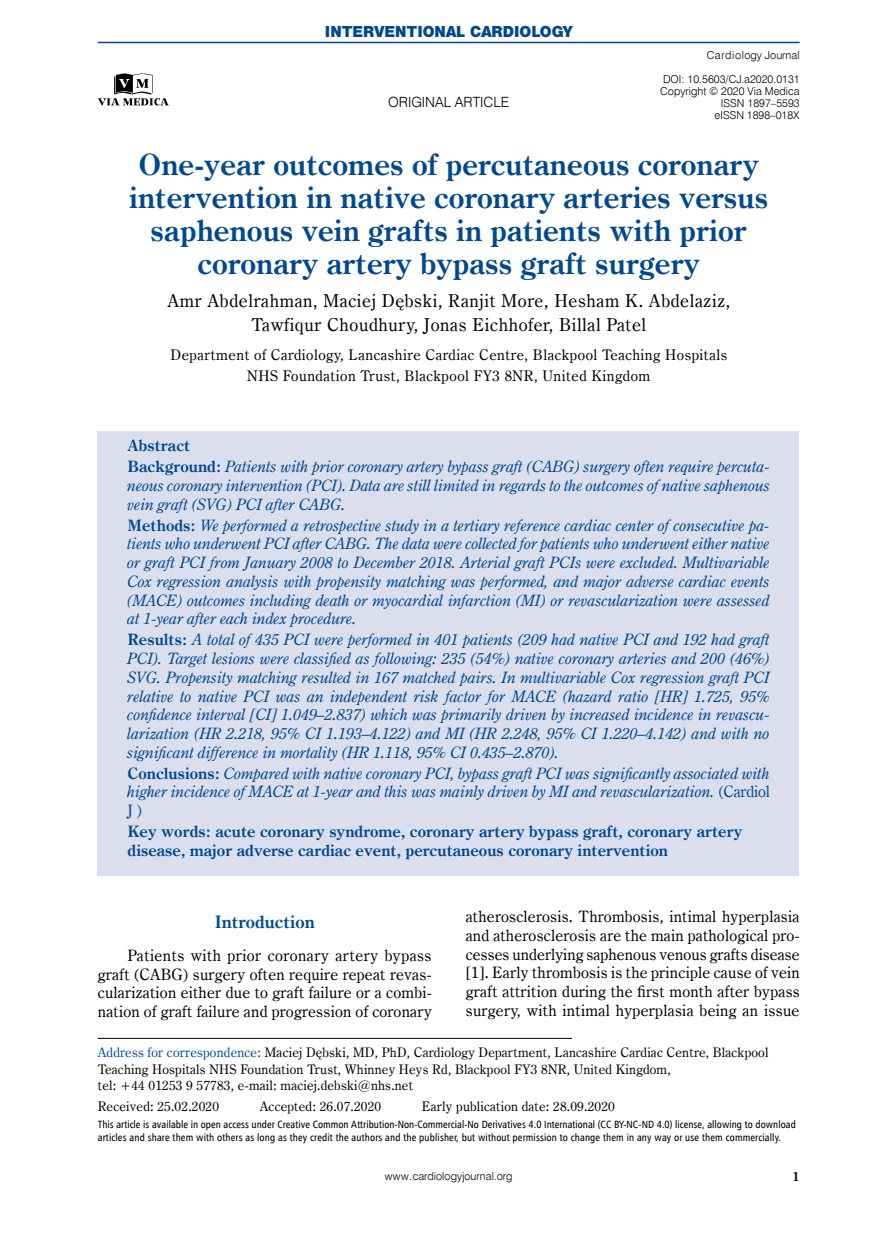
<style>
.page{position:relative;width:872px;height:1234px;background:#fff}
.page>*{position:absolute;margin:0;border:0;box-sizing:border-box;transform-origin:0 0}
.t1{font:700 29.4px/33px "Century Oldst EU";color:#004990;text-align:center}
.t2{font:17.85px/24px "Century Oldst EU";letter-spacing:.035em;color:#000;text-align:center}
.t3{font:700 17.25px "Century Oldst EU";color:#004990}
.t4{font:italic 15.75px/18.8px "Century Oldst EU";color:#004990;text-align:justify}
.t5{font:15.75px/18.8px "Century Oldst EU";letter-spacing:.015em;color:#000;text-align:justify}
.t6{font:700 15.75px/18.8px "Century Oldst EU";color:#004990}
.t7{font:14.7px/21px "Century Oldst EU";letter-spacing:.035em;color:#000;text-align:center}
.t8{font:14.1px "Swis 721 Blk 2 EU";color:#004990}
.t9{font:14.1px "Swis 721 Lt EU";color:#000}
.t10{font:13.2px/16.5px "Century Oldst EU";letter-spacing:.015em;color:#000}
.t11{font:700 12.75px "Century Oldst EU";color:#000}
.t12{font:10.95px/12px "Swis 721 Lt EU";color:#000;text-align:right}
.t13{font:10.5px/12.8px "Humnst 777 Cn EU";color:#000}
.s1{font-weight:700;font-style:normal}
.s2{font-style:normal}
.s3{color:#004990}
</style>
<div class="page">
<hr style="left:98px;top:1037px;width:474px;height:1px;background:#000">
<div style="left:97px;top:431px;width:702px;height:444px;background:#dbdeed"></div>
<hr style="left:98px;top:42px;width:701px;height:1px;background:#004990">
<svg style="left:98px;top:74px;width:71px;height:32px"></svg>
<p class="t8" style="left:325px;top:22px;width:249px">INTERVENTIONAL CARDIOLOGY</p>
<p class="t9" style="left:388px;top:93px;width:123px">Ori ginal artic le</p>
<p class="t12" style="left:663px;top:43px;width:138px;line-height:24px">Cardiology Journal<br>DOI: 10.5603/CJ.a2020.0131</p>
<p class="t12" style="left:660px;top:85px;width:141px">Copyright © 2020 Via Medica<br>ISSN 1897–5593<br>eISSN 1898–018X</p>
<h1 class="t1" style="left:129px;top:149px;width:640px">One-year outcomes of percutaneous coronary intervention in native coronary arteries versus saphenous vein grafts in patients with prior coronary artery bypass graft surgery</h1>
<p class="t2" style="left:167px;top:289px;width:564px">Amr Abdelrahman, Maciej Dębski, Ranjit More, Hesham K. Abdelaziz,<br>Tawfiqur Choudhury, Jonas Eichhofer, Billal Patel</p>
<p class="t7" style="left:170px;top:345px;width:558px">Department of Cardiology, Lancashire Cardiac Centre, Blackpool Teaching Hospitals<br>NHS Foundation Trust, Blackpool FY3 8NR, United Kingdom</p>
<p class="t4" style="left:128px;top:435px;width:644px;line-height:20.9px"><span class="s1">Abstract<br>Background:</span> Patients with prior coronary artery bypass graft (CABG) surgery often require percuta-</p>
<p class="t4" style="left:128px;top:476px;width:644px">neous coronary intervention (PCI). Data are still limited in regards to the outcomes of native saphenous vein graft (SVG) PCI after CABG.</p>
<p class="t4" style="left:128px;top:515px;width:644px"><span class="s1">Methods:</span> We performed a retrospective study in a tertiary reference cardiac center of consecutive pa&shy;tients who underwent PCI after CABG. The data were collected for patients who underwent either native or graft PCI from January 2008 to December 2018. Arterial graft PCIs were excluded. Multivariable Cox regression analysis with propensity matching was performed, and major adverse cardiac events (MACE) outcomes including death or myocardial infarction (MI) or revascularization were assessed at 1-year after each index procedure.</p>
<p class="t4" style="left:128px;top:630px;width:644px"><span class="s1">Results:</span> A total of 435 PCI were performed in 401 patients (209 had native PCI and 192 had graft PCI). Target lesions were classified as following: 235 (54%) native coronary arteries and 200 (46%)<br>SVG. Propensity matching resulted in 167 matched pairs. In multivariable Cox regression graft PCI relative to native PCI was an independent risk factor for MACE (hazard ratio [HR] 1.725, 95% confidence interval [CI] 1.049–2.837) which was primarily driven by increased incidence in revascu&shy;larization (HR 2.218, 95% CI 1.193–4.122) and MI (HR 2.248, 95% CI 1.220–4.142) and with no significant difference in mortality (HR 1.118, 95% CI 0.435–2.870).</p>
<p class="t4" style="left:128px;top:763px;width:644px"><span class="s1">Conclusions:</span> Compared with native coronary PCI, bypass graft PCI was significantly associated with higher incidence of MACE at 1-year and this was mainly driven by MI and revascularization. <span class="s2">(Cardiol J )</span></p>
<p class="t6" style="left:128px;top:822px;width:616px">Key words: acute coronary syndrome, coronary artery bypass graft, coronary artery disease, major adverse cardiac event, percutaneous coronary intervention</p>
<p class="t3" style="left:215px;top:910px;width:102px">Introduction</p>
<p class="t5" style="left:98px;top:945px;width:335px;text-indent:30px">Patients with prior coronary artery bypass graft (CABG) surgery often require repeat revas&shy;cularization either due to graft failure or a combi&shy;nation of graft failure and progression of coronary</p>
<p class="t5" style="left:466px;top:907px;width:335px">atherosclerosis. Thrombosis, intimal hyperplasia and atherosclerosis are the main pathological pro&shy;cesses underlying saphenous venous grafts disease [1]. Early thrombosis is the principle cause of vein graft attrition during the first month after bypass surgery, with intimal hyperplasia being an issue</p>
<p class="t10" style="left:98px;top:1044px;width:672px"><span class="s3">Address for correspondence:</span> Maciej Dębski, MD, PhD, Cardiology Department, Lancashire Cardiac Centre, Blackpool<br>Teaching Hospitals NHS Foundation Trust, Whinney Heys Rd, Blackpool FY3 8NR, United Kingdom,<br>tel: +44 01253 9 57783, e-mail: maciej.debski@nhs.net</p>
<p class="t10" style="left:98px;top:1098px;width:123px">Received: 25.02.2020</p>
<p class="t10" style="left:260px;top:1098px;width:123px">Accepted: 26.07.2020</p>
<p class="t10" style="left:422px;top:1098px;width:194px">Early publication date: 28.09.2020</p>
<p class="t13" style="left:98px;top:1117px;width:699px">This article is available in open access under Creative Common Attribution-Non-Commercial-No Derivatives 4.0 International (CC BY-NC-ND 4.0) license, allowing to download articles and share them with others as long as they credit the authors and the publisher, but without permission to change them in any way or use them commercially.</p>
<p class="t12" style="left:385px;top:1170px;width:129px">www.cardiologyjournal.org</p>
<p class="t11" style="left:792px;top:1167px;width:9px">1</p>
</div>
